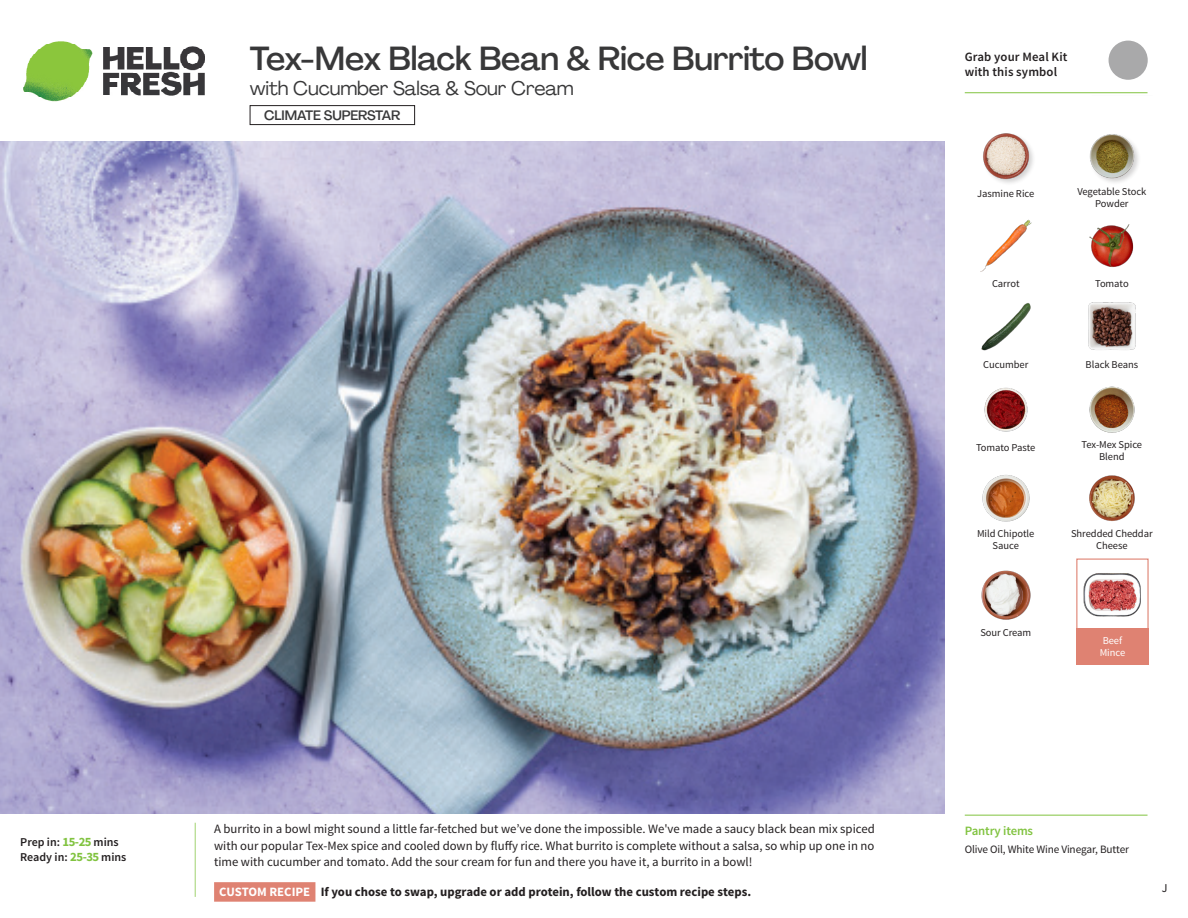
<style>
.page{position:relative;width:1188px;height:918px;background:#fff}
.page>*{position:absolute;margin:0;border:0;box-sizing:border-box;transform-origin:0 0}
._15_Titel_UK{font:500 33px "Agrandir";letter-spacing:-.015em;color:#383839}
._15_Titel_UK-2{font:19.5px "Agrandir";letter-spacing:-.01em;color:#383839}
.t1{font:500 13.5px "Agrandir";letter-spacing:-.01em;color:#383839}
.Step_6_Text_AU{font:12.75px/16.5px "Source Sans Pro";color:#231f20;text-align:justify}
.Step_6_Text_AU-2{font:700 12.75px "Source Sans Pro";color:#231f20}
.t2{font:600 12.75px/15px "Source Sans Pro";letter-spacing:.01em;color:#231f20}
._04_Headers_Front{font:600 12.75px "Source Sans Pro";letter-spacing:-.01em;color:#81c340}
._04_Intro{font:600 12px "Source Sans Pro";color:#231f20}
.t3{font:12px "Source Sans Pro";color:#231f20}
._05_Pantry{font:11.25px "Source Sans Pro";letter-spacing:-.01em;color:#231f20}
._18_FRONT_ingredients{font:10.5px/12px "Source Sans Pro";letter-spacing:-.005em;color:#231f20;text-align:center}
._18_FRONT_ingredients-2{font:10.5px/12px "Source Sans Pro";letter-spacing:-.005em;color:#fff}
.s1{font-weight:700;font-size:12.75px;color:#81c340}
.s2{color:#fff}
</style>
<div class="page">
<img style="left:23px;top:41px;width:182px;height:61px">
<svg style="left:1091px;top:40px;width:57px;height:54px"></svg>
<div style="left:214px;top:882px;width:101px;height:20px;background:#e9a99e"></div>
<svg style="left:194px;top:822px;width:122px;height:79px"></svg>
<img style="left:0;top:142px;width:945px;height:672px">
<div style="left:1076px;top:559px;width:73px;height:72px;border:1px solid #df8272"></div>
<div style="left:1076px;top:628px;width:73px;height:37px;background:#df8272"></div>
<img style="left:1083px;top:573px;width:58px;height:44px">
<div style="left:250px;top:105px;width:165px;height:20px;border:1px solid #231f20"></div>
<img style="left:1088px;top:302px;width:48px;height:48px">
<img style="left:1089px;top:386px;width:46px;height:47px">
<img style="left:984px;top:387px;width:44px;height:45px">
<img style="left:982px;top:475px;width:48px;height:47px">
<img style="left:981px;top:570px;width:50px;height:50px">
<img style="left:981px;top:303px;width:50px;height:48px">
<img style="left:980px;top:219px;width:52px;height:53px">
<img style="left:1089px;top:224px;width:45px;height:43px">
<div style="left:982px;top:132px;width:54px;height:54px;background:#231f20;opacity:.2"></div>
<img style="left:982px;top:132px;width:49px;height:49px">
<img style="left:1089px;top:134px;width:50px;height:49px">
<img style="left:1089px;top:475px;width:46px;height:46px">
<hr style="left:965px;top:815px;width:183px;height:1px;background:#81c340">
<hr style="left:965px;top:92px;width:183px;height:1px;background:#81c340">
<p class="_15_Titel_UK" style="left:250px;top:38px;width:619px">Tex-Mex Black Bean &amp; Rice Burrito Bowl</p>
<p class="_15_Titel_UK-2" style="left:250px;top:76px;width:326px">with Cucumber Salsa &amp; Sour Cream</p>
<p class="t1" style="left:264px;top:107px;width:138px">CLIMATE SUPERSTAR</p>
<p class="_04_Intro" style="left:20px;top:835px;width:100px">Prep in: <span class="s1">15-25</span> mins</p>
<p class="_04_Intro" style="left:20px;top:850px;width:108px">Ready in: <span class="s1">25-35</span> mins</p>
<p class="Step_6_Text_AU" style="left:214px;top:821px;width:662px">A burrito in a bowl might sound a little far-fetched but we’ve done the impossible. We've made a saucy black bean mix spiced with our popular Tex-Mex spice and cooled down by fluffy rice. What burrito is complete without a salsa, so whip up one in no time with cucumber and tomato. Add the sour cream for fun and there you have it, a burrito in a bowl!</p>
<p class="Step_6_Text_AU-2" style="left:219px;top:883px;width:533px"><span class="s2">CUSTOM RECIPE</span> If you chose to swap, upgrade or add protein, follow the custom recipe steps.</p>
<p class="t2" style="left:965px;top:50px;width:104px">Grab your Meal Kit with this symbol</p>
<p class="_18_FRONT_ingredients" style="left:977px;top:188px;width:59px">Jasmine Rice</p>
<p class="_18_FRONT_ingredients" style="left:992px;top:277px;width:29px">Carrot</p>
<p class="_18_FRONT_ingredients" style="left:1077px;top:186px;width:71px">Vegetable Stock<br>Powder</p>
<p class="_18_FRONT_ingredients" style="left:1095px;top:277px;width:35px">Tomato</p>
<p class="_18_FRONT_ingredients" style="left:983px;top:358px;width:47px">Cucumber</p>
<p class="_18_FRONT_ingredients" style="left:1086px;top:358px;width:54px">Black Beans</p>
<p class="_18_FRONT_ingredients" style="left:976px;top:442px;width:61px">Tomato Paste</p>
<p class="_18_FRONT_ingredients" style="left:977px;top:527px;width:59px">Mild Chipotle<br>Sauce</p>
<p class="_18_FRONT_ingredients" style="left:980px;top:627px;width:52px">Sour Cream</p>
<p class="_18_FRONT_ingredients" style="left:1082px;top:438px;width:62px">Tex-Mex Spice<br>Blend</p>
<p class="_18_FRONT_ingredients" style="left:1071px;top:527px;width:83px">Shredded Cheddar<br>Cheese</p>
<p class="_18_FRONT_ingredients-2" style="left:1100px;top:635px;width:27px">Beef<br>Mince</p>
<p class="_04_Headers_Front" style="left:965px;top:822px;width:70px">Pantry items</p>
<p class="_05_Pantry" style="left:965px;top:842px;width:166px">Olive Oil, White Wine Vinegar, Butter</p>
<p class="t3" style="left:1162px;top:880px;width:7px">J</p>
</div>
